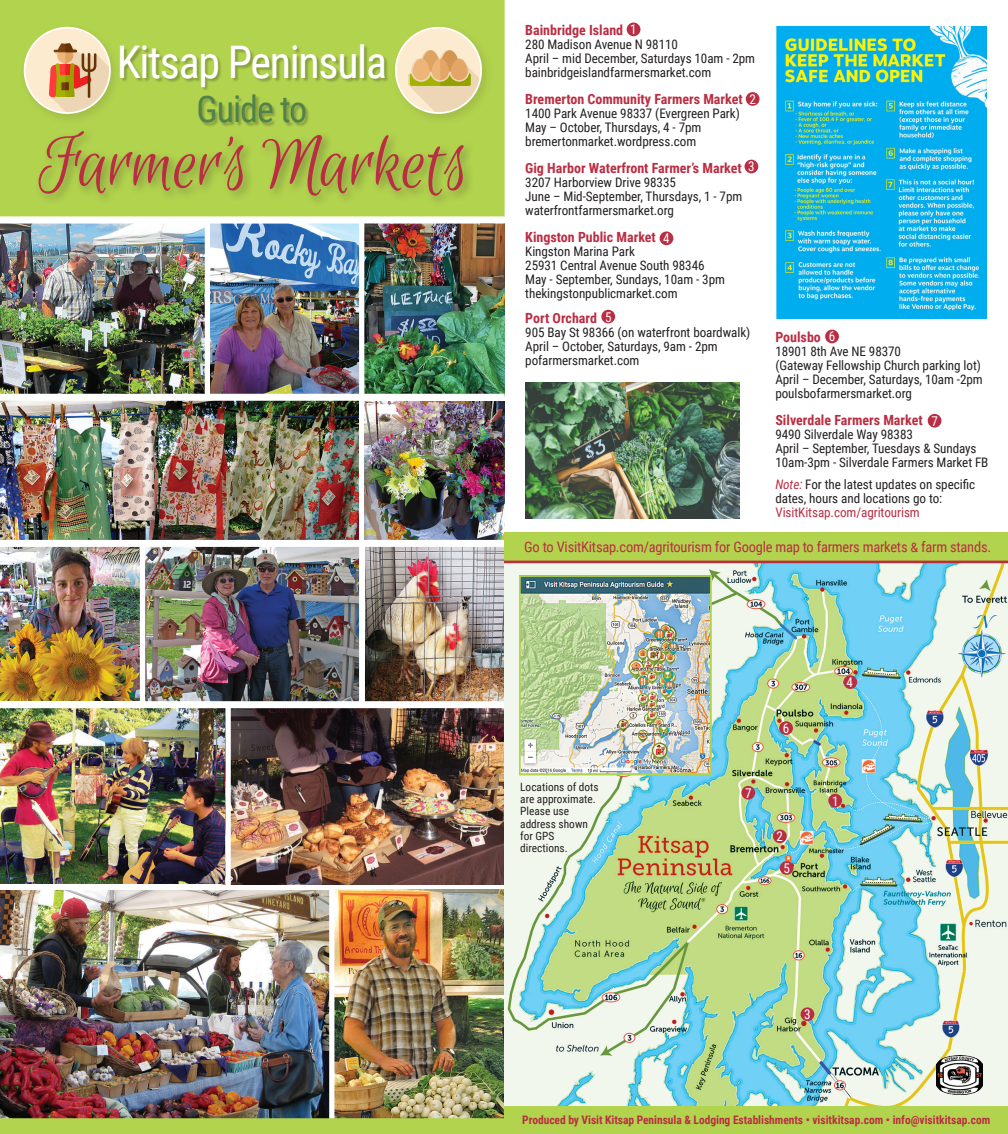
<style>
.page{position:relative;width:1008px;height:1134px;background:#fff}
.page>*{position:absolute;margin:0;border:0;box-sizing:border-box;transform-origin:0 0}
.t1{font:82.25px "Euphoria Script";color:#ba2e43;scale:.95 1}
.t2{font:44.98px "Roboto Condensed";letter-spacing:-.03em;color:#fff}
.t3{font:36.75px "Roboto Condensed";letter-spacing:-.03em;color:#51824b}
.name__contact2{font:14.35px "Roboto Condensed";letter-spacing:-.015em;color:#ba2e43}
.Place_headings{font:700 14px "Roboto Condensed";color:#ba2e43}
.t4{font:13.47px "Roboto Condensed";color:#fff}
.name__contact2-2{font:13.12px/14px "Roboto Condensed";letter-spacing:-.005em;color:#231f20}
.t5{font:13.12px "Roboto Condensed";letter-spacing:-.005em;color:#ba2e43}
.t6{font:700 11.72px "Roboto Condensed";letter-spacing:-.005em;color:#ba2e43}
.t7{font:11.38px/12.2px "Roboto Condensed";color:#231f20}
.s1{font-style:italic;color:#ba2e43}
.s2{font-size:12.95px}
</style>
<div class="page">
<img style="left:334px;top:890px;width:170px;height:228px">
<div style="left:0;top:0;width:505px;height:217px;background:#b2d34e"></div>
<div style="left:19px;top:23px;width:103px;height:103px;background:#231f20;opacity:.12"></div>
<div style="left:25px;top:28px;width:85px;height:85px;background:#fcebcf;border-radius:50%"></div>
<div style="left:24px;top:27px;width:87px;height:87px;border:2px solid #fff;border-radius:50%"></div>
<img style="left:0;top:224px;width:205px;height:170px">
<img style="left:365px;top:547px;width:139px;height:154px">
<img style="left:364px;top:224px;width:141px;height:170px">
<img style="left:221px;top:708px;width:283px;height:177px">
<img style="left:145px;top:547px;width:214px;height:154px">
<img style="left:0;top:890px;width:329px;height:228px">
<img style="left:210px;top:224px;width:149px;height:170px">
<img style="left:0;top:708px;width:225px;height:175px">
<div style="left:226px;top:707px;width:5px;height:178px;background:#fff"></div>
<div style="left:0;top:1118px;width:504px;height:16px;background:#b2d34e"></div>
<div style="left:34px;top:127px;width:441px;height:81px;background:#231f20;opacity:.36"></div>
<svg style="left:49px;top:43px;width:61px;height:70px"></svg>
<div style="left:390px;top:23px;width:104px;height:103px;background:#231f20;opacity:.12"></div>
<div style="left:396px;top:28px;width:85px;height:85px;background:#fcebcf;border-radius:50%"></div>
<div style="left:395px;top:27px;width:87px;height:87px;border:2px solid #fff;border-radius:50%"></div>
<svg style="left:408px;top:50px;width:72px;height:63px"></svg>
<img style="left:364px;top:401px;width:141px;height:139px">
<img style="left:0;top:401px;width:359px;height:139px">
<img style="left:0;top:547px;width:140px;height:154px">
<div style="left:121px;top:45px;width:268px;height:82px;background:#231f20;opacity:.3"></div>
<img style="left:504px;top:563px;width:504px;height:543px">
<div style="left:801px;top:1007px;width:13px;height:14px;background:#ba2e43;border-radius:50%"></div>
<div style="left:780px;top:861px;width:14px;height:14px;background:#ba2e43;border-radius:50%"></div>
<div style="left:843px;top:675px;width:14px;height:14px;background:#ba2e43;border-radius:50%"></div>
<div style="left:828px;top:794px;width:14px;height:13px;background:#ba2e43;border-radius:50%"></div>
<div style="left:773px;top:829px;width:14px;height:14px;background:#ba2e43;border-radius:50%"></div>
<div style="left:779px;top:721px;width:14px;height:14px;background:#ba2e43;border-radius:50%"></div>
<img style="left:522px;top:578px;width:187px;height:194px">
<div style="left:519px;top:575px;width:193px;height:200px;border:2px solid #b2d34e"></div>
<div style="left:504px;top:532px;width:504px;height:29px;background:#b2d34e"></div>
<div style="left:504px;top:1106px;width:504px;height:28px;background:#b2d34e"></div>
<div style="left:627px;top:23px;width:13px;height:13px;background:#ba2e43;border-radius:50%"></div>
<hr style="left:504px;top:561px;width:504px;height:2px;background:#ba2e43">
<div style="left:746px;top:92px;width:14px;height:14px;background:#ba2e43;border-radius:50%"></div>
<div style="left:745px;top:160px;width:13px;height:13px;background:#ba2e43;border-radius:50%"></div>
<div style="left:825px;top:330px;width:14px;height:13px;background:#ba2e43;border-radius:50%"></div>
<div style="left:660px;top:231px;width:13px;height:14px;background:#ba2e43;border-radius:50%"></div>
<div style="left:601px;top:310px;width:14px;height:13px;background:#ba2e43;border-radius:50%"></div>
<img style="left:525px;top:383px;width:215px;height:135px">
<img style="left:936px;top:1056px;width:47px;height:39px">
<img style="left:776px;top:27px;width:210px;height:291px">
<div style="left:741px;top:786px;width:14px;height:14px;background:#ba2e43;border-radius:50%"></div>
<div style="left:928px;top:414px;width:13px;height:14px;background:#ba2e43;border-radius:50%"></div>
<p class="t2" style="left:117px;top:31px;width:272px">Kitsap Peninsula</p>
<p class="t3" style="left:197px;top:83px;width:112px">Guide to</p>
<p class="t1" style="left:39px;top:119px;width:454px">Farmer's Markets</p>
<p class="Place_headings" style="left:525px;top:20px;width:99px">Bainbridge Island</p>
<p class="name__contact2-2" style="left:525px;top:37px;width:154px">280 Madison Avenue N 98110</p>
<p class="name__contact2-2" style="left:525px;top:51px;width:231px">April – mid December, Saturdays 10am - 2pm</p>
<p class="name__contact2-2" style="left:525px;top:65px;width:188px">bainbridgeislandfarmersmarket.com</p>
<p class="Place_headings" style="left:525px;top:89px;width:219px">Bremerton Community Farmers Market</p>
<p class="name__contact2-2" style="left:525px;top:106px;width:216px">1400 Park Avenue 98337 (Evergreen Park)</p>
<p class="name__contact2-2" style="left:525px;top:120px;width:178px">May – October, Thursdays, 4 - 7pm</p>
<p class="name__contact2-2" style="left:525px;top:134px;width:172px">bremertonmarket.wordpress.com</p>
<p class="Place_headings" style="left:525px;top:158px;width:218px">Gig Harbor Waterfront Farmer’s Market</p>
<p class="name__contact2-2" style="left:525px;top:175px;width:219px">3207 Harborview Drive 98335<br>June – Mid-September, Thursdays, 1 - 7pm</p>
<p class="name__contact2-2" style="left:525px;top:203px;width:150px">waterfrontfarmersmarket.org</p>
<p class="Place_headings" style="left:525px;top:227px;width:132px">Kingston Public Market</p>
<p class="name__contact2-2" style="left:525px;top:244px;width:111px">Kingston Marina Park</p>
<p class="name__contact2-2" style="left:525px;top:258px;width:181px">25931 Central Avenue South 98346</p>
<p class="name__contact2-2" style="left:525px;top:272px;width:201px">May - September, Sundays, 10am - 3pm</p>
<p class="name__contact2-2" style="left:525px;top:286px;width:154px">thekingstonpublicmarket.com</p>
<p class="Place_headings" style="left:525px;top:308px;width:73px">Port Orchard</p>
<p class="name__contact2-2" style="left:525px;top:325px;width:227px">905 Bay St 98366 (on waterfront boardwalk)<br>April – October, Saturdays, 9am - 2pm</p>
<p class="name__contact2-2" style="left:525px;top:353px;width:116px">pofarmersmarket.com</p>
<p class="t4" style="left:630px;top:20px;width:8px">1</p>
<p class="t4" style="left:750px;top:89px;width:8px">2</p>
<p class="t4" style="left:748px;top:157px;width:8px">3</p>
<p class="t4" style="left:663px;top:229px;width:8px">4</p>
<p class="t4" style="left:605px;top:308px;width:8px">5</p>
<p class="Place_headings" style="left:775px;top:328px;width:47px">Poulsbo</p>
<p class="name__contact2-2" style="left:775px;top:344px;width:209px">18901 8th Ave NE 98370<br>(Gateway Fellowship Church parking lot)<br>April – December, Saturdays, 10am -2pm poulsbofarmersmarket.org</p>
<p class="Place_headings" style="left:775px;top:410px;width:149px">Silverdale Farmers Market</p>
<p class="name__contact2-2" style="left:775px;top:427px;width:215px">9490 Silverdale Way 98383<br>April – September, Tuesdays &amp; Sundays<br>10am-3pm - Silverdale Farmers Market FB</p>
<p class="name__contact2-2" style="left:775px;top:477px;width:201px"><span class="s1">Note:</span> For the latest updates on specific dates, hours and locations go to:</p>
<p class="t5" style="left:775px;top:503px;width:146px">VisitKitsap.com/agritourism</p>
<p class="t4" style="left:829px;top:327px;width:8px">6</p>
<p class="t4" style="left:931px;top:411px;width:8px">7</p>
<p class="name__contact2" style="left:524px;top:537px;width:468px">Go to VisitKitsap.com/agritourism for Google map to farmers markets <span class="s2">&amp;</span> farm stands.</p>
<p class="t7" style="left:520px;top:780px;width:80px">Locations of dots</p>
<p class="t7" style="left:520px;top:793px;width:77px">are approximate.<br>Please use</p>
<p class="t7" style="left:520px;top:817px;width:69px">address shown for GPS</p>
<p class="t7" style="left:520px;top:842px;width:49px">directions.</p>
<p class="t4" style="left:745px;top:784px;width:8px">7</p>
<p class="t4" style="left:783px;top:719px;width:8px">6</p>
<p class="t4" style="left:777px;top:827px;width:8px">2</p>
<p class="t4" style="left:784px;top:859px;width:8px">5</p>
<p class="t4" style="left:847px;top:673px;width:8px">4</p>
<p class="t4" style="left:832px;top:791px;width:8px">1</p>
<p class="t4" style="left:804px;top:1005px;width:8px">3</p>
<p class="t6" style="left:522px;top:1112px;width:470px">Produced by Visit Kitsap Peninsula &amp; Lodging Establishments • visitkitsap.com • info@visitkitsap.com</p>
</div>
